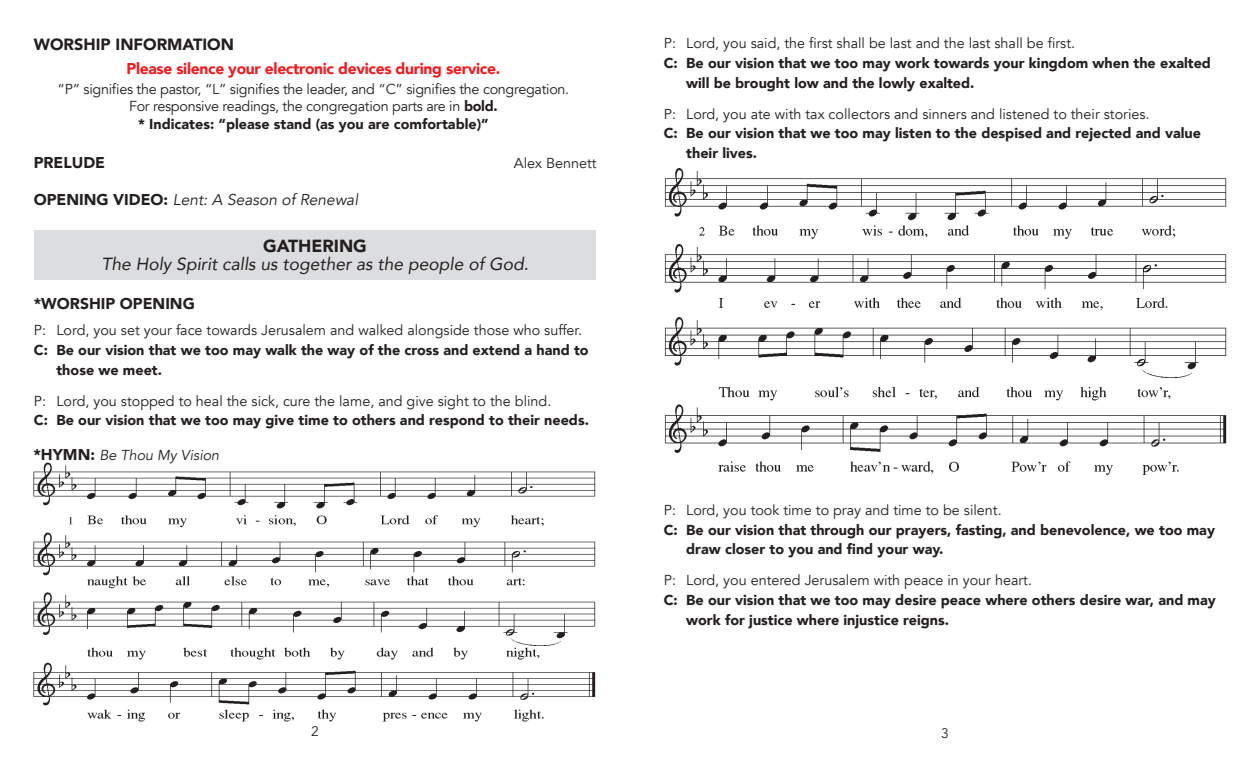
<style>
.page{position:relative;width:1260px;height:765px;background:#fff}
.page>*{position:absolute;margin:0;border:0;box-sizing:border-box;transform-origin:0 0}
.t1{font:italic 17.5px "Avenir";color:#231f20}
.t2{font:900 17.5px "Avenir";color:#231f20}
.t3{font:900 16.25px "Avenir";color:#231f20}
.Paragraph_Style_1{font:900 15.62px "Avenir";letter-spacing:-.02em;color:#ee1d23}
.t4{font:italic 15.62px "Avenir";color:#231f20}
.Paragraph_Style_1-2{font:900 15.62px "Avenir";color:#231f20}
.RLC_Normal{font:900 14.38px/19.8px "Avenir";color:#231f20}
.RLC_Normal-2{font:14.38px "Avenir";color:#231f20}
.Paragraph_Style_1-3{font:14.38px "Avenir";letter-spacing:-.02em;color:#231f20}
.RLC_Normal-3{font:italic 14.38px "Avenir";color:#231f20}
.Paragraph_Style_1-4{font:14.38px "Avenir";color:#231f20}
.t5{font:13.75px "Avenir";color:#231f20}
.s1{font-weight:900}
.s2{font-weight:900;font-style:normal}
.s3{font-weight:900;font-style:normal;font-size:15.62px}
</style>
<div class="page">
<div style="left:34px;top:230px;width:561px;height:50px;background:#dcdddf"></div>
<img style="left:34px;top:462px;width:562px;height:260px">
<img style="left:664px;top:168px;width:563px;height:307px">
<p class="t3" style="left:34px;top:30px;width:202px">WORSHIP INFORMATION</p>
<p class="Paragraph_Style_1" style="left:126px;top:55px;width:375px">Please silence your electronic devices during service.</p>
<p class="Paragraph_Style_1-3" style="left:58px;top:80px;width:513px">“P” signifies the pastor, “L” signifies the leader, and “C” signifies the congregation.</p>
<p class="Paragraph_Style_1-3" style="left:129px;top:98px;width:370px">For responsive readings, the congregation parts are in <span class="s1">bold.</span></p>
<p class="RLC_Normal" style="left:138px;top:114px;width:352px">* Indicates: “please stand (as you are comfortable)”</p>
<p class="Paragraph_Style_1-2" style="left:34px;top:149px;width:73px">PRELUDE</p>
<p class="Paragraph_Style_1-4" style="left:514px;top:155px;width:84px">Alex Bennett</p>
<p class="t4" style="left:34px;top:190px;width:326px"><span class="s2">OPENING VIDEO:</span> Lent: A Season of Renewal</p>
<p class="t2" style="left:263px;top:231px;width:105px">GATHERING</p>
<p class="t1" style="left:101px;top:253px;width:429px">The Holy Spirit calls us together as the people of God.</p>
<p class="Paragraph_Style_1-2" style="left:34px;top:291px;width:163px">*WORSHIP OPENING</p>
<p class="RLC_Normal-2" style="left:34px;top:322px;width:550px">P: Lord, you set your face towards Jerusalem and walked alongside those who suffer.</p>
<p class="RLC_Normal" style="left:56px;top:340px;width:534px;text-indent:-22px">C: Be our vision that we too may walk the way of the cross and extend a hand to those we meet.</p>
<p class="RLC_Normal-2" style="left:34px;top:392px;width:519px">P: Lord, you stopped to heal the sick, cure the lame, and give sight to the blind.</p>
<p class="RLC_Normal" style="left:34px;top:410px;width:556px">C: Be our vision that we too may give time to others and respond to their needs.</p>
<p class="RLC_Normal-3" style="left:33px;top:447px;width:187px"><span class="s3">*HYMN:</span> Be Thou My Vision</p>
<p class="RLC_Normal-2" style="left:664px;top:35px;width:413px">P: Lord, you said, the first shall be last and the last shall be first.</p>
<p class="RLC_Normal" style="left:686px;top:53px;width:526px;text-indent:-22px">C: Be our vision that we too may work towards your kingdom when the exalted will be brought low and the lowly exalted.</p>
<p class="RLC_Normal-2" style="left:664px;top:105px;width:487px">P: Lord, you ate with tax collectors and sinners and listened to their stories.</p>
<p class="RLC_Normal" style="left:686px;top:123px;width:516px;text-indent:-22px">C: Be our vision that we too may listen to the despised and rejected and value their lives.</p>
<p class="RLC_Normal-2" style="left:664px;top:501px;width:339px">P: Lord, you took time to pray and time to be silent.</p>
<p class="RLC_Normal" style="left:686px;top:519px;width:530px;text-indent:-22px">C: Be our vision that through our prayers, fasting, and benevolence, we too may draw closer to you and find your way.</p>
<p class="RLC_Normal-2" style="left:664px;top:572px;width:370px">P: Lord, you entered Jerusalem with peace in your heart.</p>
<p class="RLC_Normal" style="left:686px;top:590px;width:531px;text-indent:-22px">C: Be our vision that we too may desire peace where others desire war, and may work for justice where injustice reigns.</p>
<p class="t5" style="left:311px;top:724px;width:9px">2</p>
<p class="t5" style="left:941px;top:725px;width:9px">3</p>
</div>
